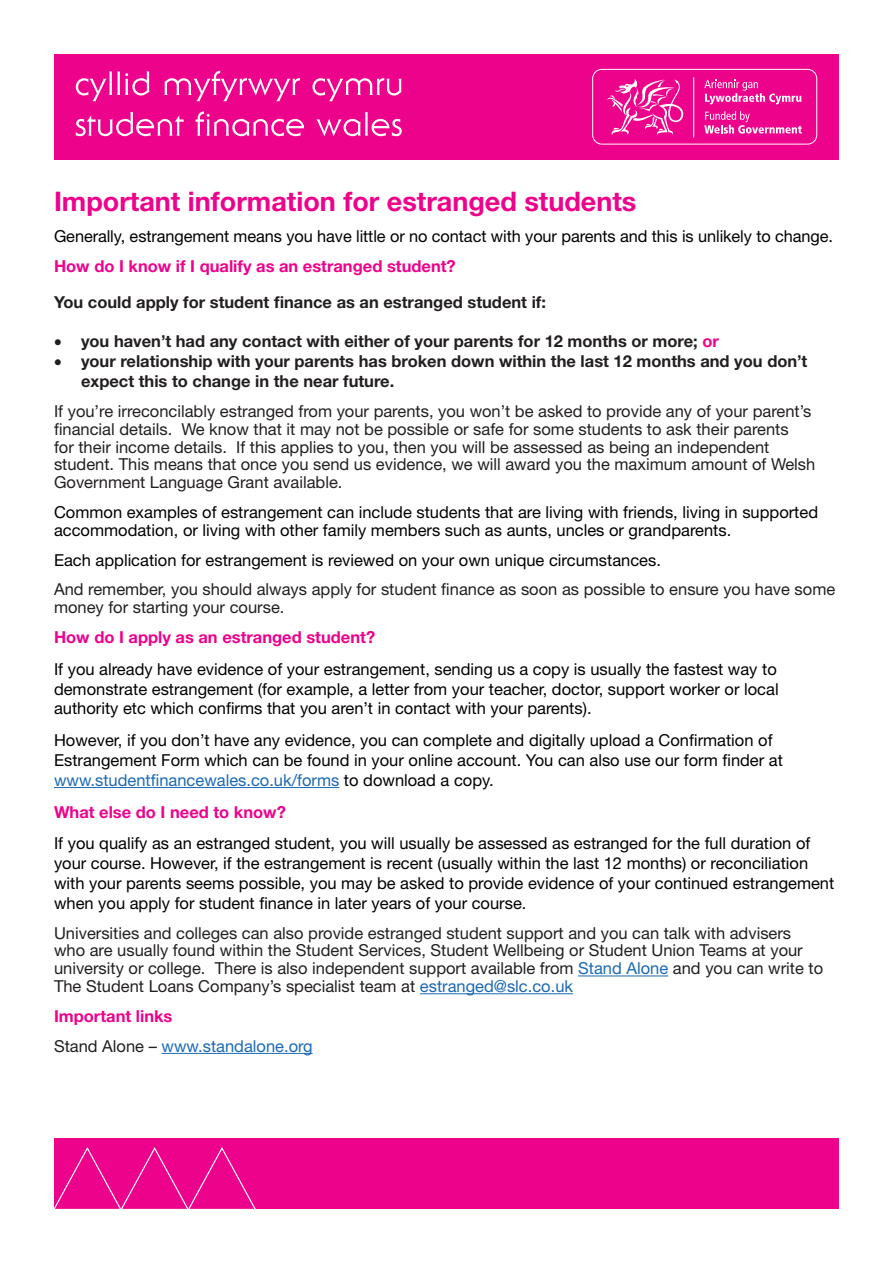
<style>
.page{position:relative;width:893px;height:1263px;background:#fff}
.page>*{position:absolute;margin:0;border:0;box-sizing:border-box;transform-origin:0 0}
.t1{font:700 27px "Helvetica Neue LT Std";color:#ed028c}
.t2{font:16.5px/19.8px "Helvetica Neue LT Std";color:#000001}
.t3{font:16.5px/17.9px "Helvetica Neue LT Std";color:#231f20}
.t4{font:700 16.5px/19.8px "Helvetica Neue LT Std";color:#231f20}
.t5{font:700 16.5px "Helvetica Neue LT Std";color:#ed028c}
.t6{font:16.5px "Helvetica Neue LT Std";color:#1b69b4}
.s1{color:#ed028c}
.s2{color:#1b69b4}
.s3{color:#231f20}
</style>
<div class="page">
<hr style="left:54px;top:787px;width:285px;height:1px;background:#1b69b4">
<hr style="left:578px;top:975px;width:90px;height:1px;background:#1b69b4">
<hr style="left:420px;top:993px;width:153px;height:1px;background:#1b69b4">
<hr style="left:162px;top:1053px;width:151px;height:1px;background:#1b69b4">
<div style="left:54px;top:54px;width:785px;height:105px;background:#ed028c"></div>
<svg style="left:76px;top:112px;width:108px;height:24px"></svg>
<svg style="left:196px;top:111px;width:108px;height:25px"></svg>
<svg style="left:316px;top:112px;width:86px;height:24px"></svg>
<svg style="left:76px;top:71px;width:73px;height:30px"></svg>
<svg style="left:164px;top:71px;width:136px;height:30px"></svg>
<svg style="left:312px;top:78px;width:90px;height:23px"></svg>
<div style="left:592px;top:69px;width:225px;height:76px;border:1px solid #fff;border-radius:9px"></div>
<hr style="left:693px;top:77px;width:1px;height:60px;background:#fff">
<svg style="left:704px;top:80px;width:97px;height:24px"></svg>
<svg style="left:704px;top:111px;width:98px;height:23px"></svg>
<svg style="left:607px;top:79px;width:76px;height:56px"></svg>
<div style="left:54px;top:1139px;width:785px;height:70px;background:#ed028c"></div>
<svg style="left:54px;top:1147px;width:202px;height:62px"></svg>
<h2 class="t1" style="left:54px;top:184px;width:584px">Important information for estranged students</h2>
<p class="t2" style="left:54px;top:226px;width:781px">Generally, estrangement means you have little or no contact with your parents and this is unlikely to change.</p>
<p class="t5" style="left:54px;top:256px;width:403px">How do I know if I qualify as an estranged student?</p>
<p class="t4" style="left:54px;top:292px;width:493px">You could apply for student fnance as an estranged student if:</p>
<p class="t4" style="left:54px;top:331px;width:666px">• you haven’t had any contact with either of your parents for 12 months or more; <span class="s1">or</span></p>
<p class="t4" style="left:81px;top:351px;width:728px;text-indent:-27px">• your relationship with your parents has broken down within the last 12 months and you don’t expect this to change in the near future.</p>
<p class="t3" style="left:54px;top:402px;width:763px">If you’re irreconcilably estranged from your parents, you won’t be asked to provide any of your parent’s fnancial details. We know that it may not be possible or safe for some students to ask their parents<br>for their income details. If this applies to you, then you will be assessed as being an independent student. This means that once you send us evidence, we will award you the maximum amount of Welsh Government Language Grant available.</p>
<p class="t2" style="left:54px;top:503px;width:766px;line-height:17.9px">Common examples of estrangement can include students that are living with friends, living in supported accommodation, or living with other family members such as aunts, uncles or grandparents.</p>
<p class="t2" style="left:54px;top:550px;width:608px">Each application for estrangement is reviewed on your own unique circumstances.</p>
<p class="t3" style="left:54px;top:580px;width:783px">And remember, you should always apply for student fnance as soon as possible to ensure you have some money for starting your course.</p>
<p class="t5" style="left:54px;top:627px;width:323px">How do I apply as an estranged student?</p>
<p class="t2" style="left:54px;top:659px;width:726px;text-align:justify">If you already have evidence of your estrangement, sending us a copy is usually the fastest way to demonstrate estrangement (for example, a letter from your teacher, doctor, support worker or local authority etc which confrms that you aren’t in contact with your parents).</p>
<p class="t2" style="left:54px;top:730px;width:730px">However, if you don’t have any evidence, you can complete and digitally upload a Confrmation of<br>Estrangement Form which can be found in your online account. You can also use our form fnder at <span class="s2">www.studentfnancewales.co.uk/forms</span> to download a copy.</p>
<p class="t5" style="left:54px;top:801px;width:233px">What else do I need to know?</p>
<p class="t2" style="left:54px;top:833px;width:782px">If you qualify as an estranged student, you will usually be assessed as estranged for the full duration of your course. However, if the estrangement is recent (usually within the last 12 months) or reconciliation with your parents seems possible, you may be asked to provide evidence of your continued estrangement when you apply for student fnance in later years of your course.</p>
<p class="t3" style="left:54px;top:923px;width:771px">Universities and colleges can also provide estranged student support and you can talk with advisers who are usually found within the Student Services, Student Wellbeing or Student Union Teams at your university or college. There is also independent support available from <span class="s2">Stand Alone</span> and you can write to The Student Loans Company’s specialist team at <span class="s2">estranged@slc.co.uk</span></p>
<p class="t5" style="left:54px;top:1006px;width:120px">Important links</p>
<p class="t6" style="left:54px;top:1036px;width:260px"><span class="s3">Stand Alone –</span> www.standalone.org</p>
</div>
